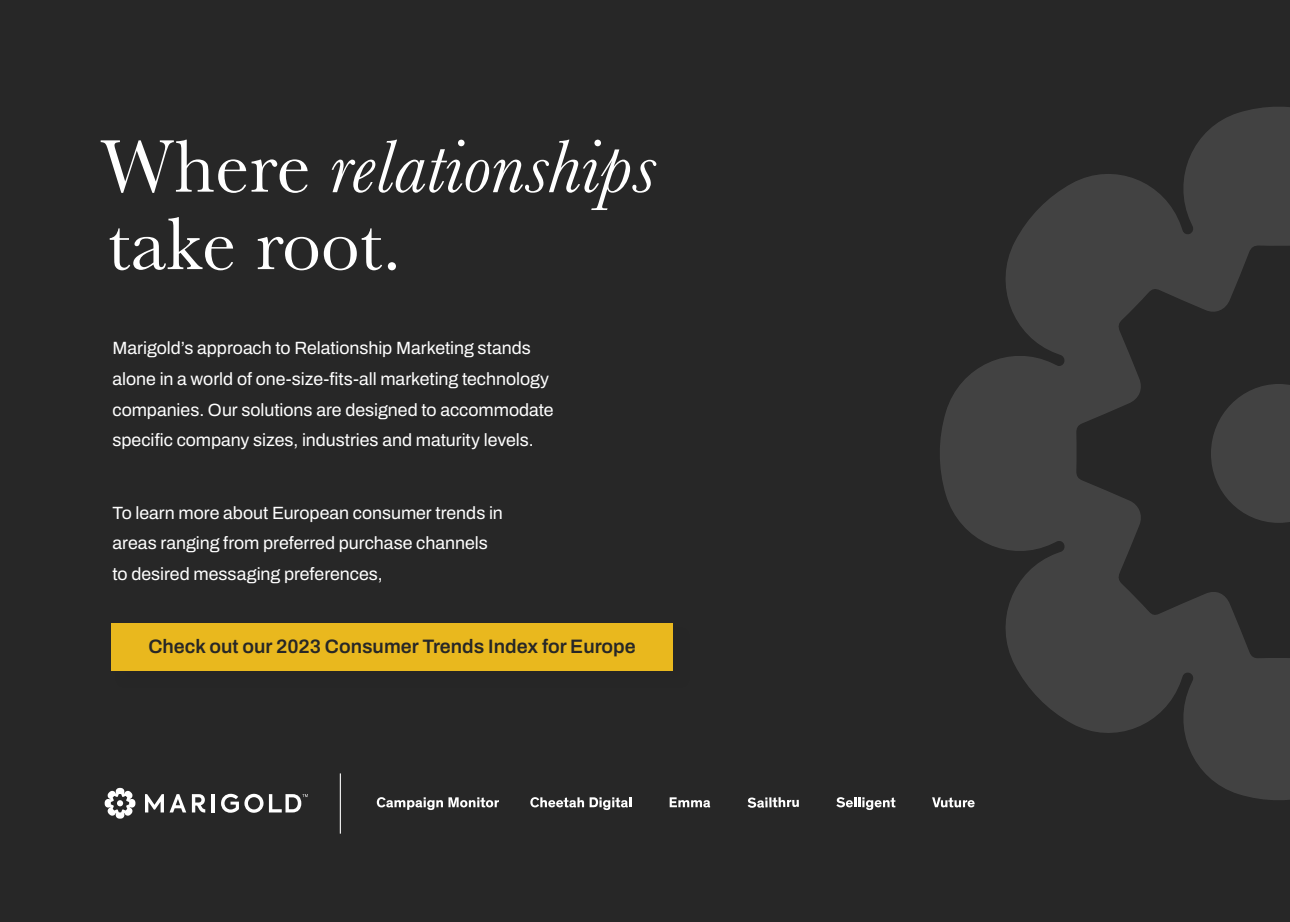
<style>
.page{position:relative;width:1290px;height:922px;background:#fff}
.page>*{position:absolute;margin:0;border:0;box-sizing:border-box;transform-origin:0 0}
.t1{font:77.4px/77.4px "Baskerville";color:#fff}
.t2{font:600 19.5px "Archivo";color:#272727}
.Boilerplate_CTA_-_Sm{font:17.7px/30.6px "Archivo";color:#fff}
.s1{font-style:italic}
</style>
<div class="page">
<div style="left:0;top:0;width:1289px;height:922px;background:#272727"></div>
<svg style="left:940px;top:107px;width:349px;height:695px"></svg>
<svg style="left:1210px;top:384px;width:79px;height:139px"></svg>
<svg style="left:145px;top:794px;width:41px;height:18px"></svg>
<hr style="left:212px;top:794px;width:3px;height:18px;background:#fff">
<svg style="left:221px;top:794px;width:42px;height:19px"></svg>
<svg style="left:192px;top:794px;width:13px;height:18px"></svg>
<svg style="left:104px;top:788px;width:31px;height:31px"></svg>
<svg style="left:269px;top:794px;width:38px;height:18px"></svg>
<hr style="left:340px;top:773px;width:1px;height:61px;background:#fff">
<svg style="left:377px;top:797px;width:122px;height:13px"></svg>
<svg style="left:530px;top:797px;width:101px;height:13px"></svg>
<svg style="left:669px;top:797px;width:41px;height:10px"></svg>
<svg style="left:747px;top:797px;width:51px;height:11px"></svg>
<svg style="left:836px;top:797px;width:59px;height:13px"></svg>
<svg style="left:932px;top:797px;width:42px;height:10px"></svg>
<div style="left:111px;top:623px;width:562px;height:47px;background:#e9b81e"></div>
<p class="t1" style="left:101px;top:129px;width:557px">Where <span class="s1">relationships </span>take root.</p>
<p class="Boilerplate_CTA_-_Sm" style="left:112px;top:333px;width:442px">Marigold’s approach to Relationship Marketing stands alone in a world of one-size-fits-all marketing technology companies. Our solutions are designed to accommodate specific company sizes, industries and maturity levels.</p>
<p class="Boilerplate_CTA_-_Sm" style="left:112px;top:497px;width:392px">To learn more about European consumer trends in areas ranging from preferred purchase channels to desired messaging preferences,</p>
<p class="t2" style="left:148px;top:632px;width:489px">Check out our 2023 Consumer Trends Index for Europe</p>
</div>
